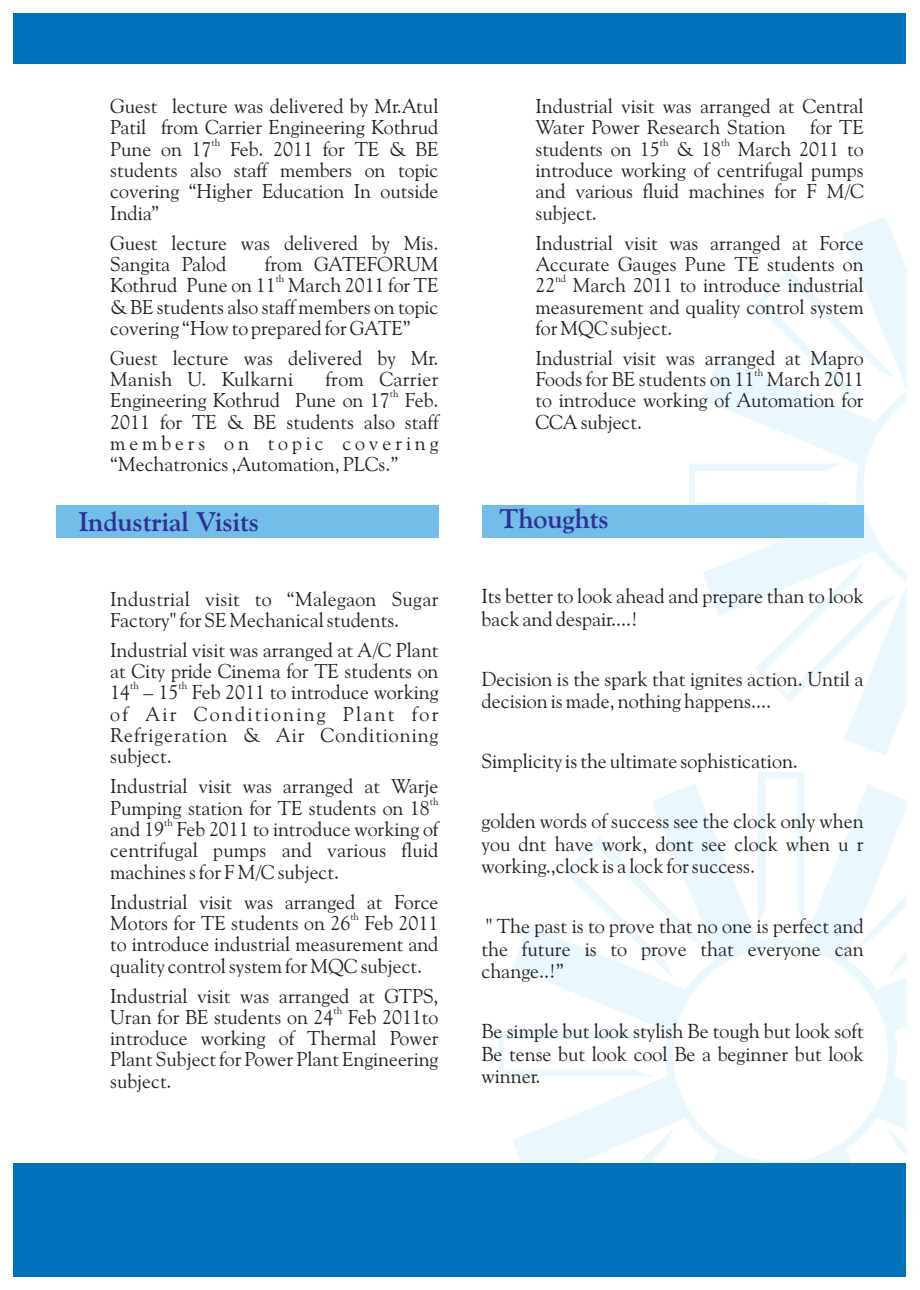
<style>
.page{position:relative;width:920px;height:1290px;background:#fff}
.page>*{position:absolute;margin:0;border:0;box-sizing:border-box;transform-origin:0 0}
.t1{font:700 27px "Goudy Old Style BT";color:#2e3092}
.t2{font:20.25px/22.5px "Goudy Old Style BT";color:#231f20;text-align:justify}
.t3{font:20.1px/21.3px "Goudy Old Style BT";color:#231f20;text-align:justify}
.t4{font:10.05px "Goudy Old Style BT";color:#231f20}
</style>
<div class="page">
<svg style="left:499px;top:772px;width:407px;height:391px"></svg>
<svg style="left:689px;top:217px;width:217px;height:538px"></svg>
<div style="left:14px;top:14px;width:892px;height:50px;background:#0072bc"></div>
<div style="left:482px;top:505px;width:382px;height:32px;background:#73bde9"></div>
<div style="left:14px;top:1163px;width:892px;height:113px;background:#0072bc"></div>
<div style="left:56px;top:505px;width:382px;height:32px;background:#73bde9"></div>
<p class="t3" style="left:110px;top:97px;width:330px">Guest lecture was delivered by Mr.Atul</p>
<p class="t3" style="left:110px;top:119px;width:330px">Patil from Carrier Engineering Kothrud</p>
<p class="t4" style="left:212px;top:138px;width:10px">th</p>
<p class="t3" style="left:110px;top:140px;width:330px">Pune on 17 Feb. 2011 for TE &amp; BE students also staff members on topic covering “Higher Education In outside India”</p>
<p class="t3" style="left:110px;top:234px;width:330px">Guest lecture was delivered by Mis.<br>Sangita Palod</p>
<p class="t3" style="left:265px;top:255px;width:175px">from GATEFORUM</p>
<p class="t4" style="left:276px;top:275px;width:10px">th</p>
<p class="t3" style="left:110px;top:276px;width:330px">Kothrud Pune on 11 March 2011 for TE &amp; BE students also staff members on topic covering “How to prepared for GATE”</p>
<p class="t3" style="left:110px;top:349px;width:330px">Guest lecture was delivered by Mr.<br>Manish U. Kulkarni</p>
<p class="t3" style="left:325px;top:370px;width:115px">from Carrier</p>
<p class="t4" style="left:390px;top:390px;width:10px">th</p>
<p class="t3" style="left:110px;top:392px;width:330px">Engineering Kothrud Pune on 17 Feb.<br>2011 for TE &amp; BE students also staff members on topic covering “Mechatronics ,Automation, PLCs.”</p>
<h1 class="t1" style="left:79px;top:510px;width:182px">Industrial Visits</h1>
<p class="t3" style="left:110px;top:590px;width:330px">Industrial visit to “Malegaon Sugar<br>Factory" for SE Mechanical students.</p>
<p class="t3" style="left:110px;top:641px;width:330px">Industrial visit was arranged at A/C Plant at City pride Cinema for TE students on</p>
<p class="t4" style="left:130px;top:682px;width:10px">th</p>
<p class="t4" style="left:178px;top:682px;width:10px">th</p>
<p class="t3" style="left:110px;top:684px;width:330px">14 – 15 Feb 2011 to introduce working of Air Conditioning Plant for Refrigeration &amp; Air Conditioning subject.</p>
<p class="t3" style="left:110px;top:777px;width:330px">Industrial visit was arranged at Warje</p>
<p class="t4" style="left:430px;top:797px;width:10px">th</p>
<p class="t3" style="left:110px;top:799px;width:321px">Pumping station for TE students on 18</p>
<p class="t4" style="left:164px;top:818px;width:10px">th</p>
<p class="t3" style="left:110px;top:820px;width:330px">and 19 Feb 2011 to introduce working of centrifugal pumps and various fluid machines s for F M/C subject.</p>
<p class="t3" style="left:110px;top:893px;width:330px">Industrial visit was arranged at Force</p>
<p class="t4" style="left:350px;top:912px;width:10px">th</p>
<p class="t3" style="left:110px;top:914px;width:330px">Motors for TE students on 26 Feb 2011 to introduce industrial measurement and quality control system for MQC subject.</p>
<p class="t3" style="left:110px;top:987px;width:330px">Industrial visit was arranged at GTPS,</p>
<p class="t4" style="left:333px;top:1006px;width:10px">th</p>
<p class="t3" style="left:110px;top:1008px;width:330px">Uran for BE students on 24 Feb 2011to introduce working of Thermal Power Plant Subject for Power Plant Engineering subject.</p>
<p class="t3" style="left:535px;top:97px;width:330px">Industrial visit was arranged at Central<br>Water Power Research Station for TE</p>
<p class="t4" style="left:660px;top:138px;width:10px">th</p>
<p class="t4" style="left:721px;top:138px;width:10px">th</p>
<p class="t3" style="left:535px;top:140px;width:330px">students on 15 &amp; 18 March 2011 to introduce working of centrifugal pumps and various fluid machines for F M/C subject.</p>
<p class="t3" style="left:535px;top:234px;width:330px">Industrial visit was arranged at Force<br>Accurate Gauges Pune TE students on</p>
<p class="t4" style="left:555px;top:275px;width:12px">nd</p>
<p class="t3" style="left:535px;top:276px;width:330px">22 March 2011 to introduce industrial measurement and quality control system for MQC subject.</p>
<p class="t3" style="left:535px;top:349px;width:330px">Industrial visit was arranged at Mapro</p>
<p class="t4" style="left:754px;top:368px;width:10px">th</p>
<p class="t3" style="left:535px;top:370px;width:330px">Foods for BE students on 11 March 2011 to introduce working of Automation for CCA subject.</p>
<h1 class="t1" style="left:500px;top:508px;width:111px">Thoughts</h1>
<p class="t2" style="left:481px;top:586px;width:384px">Its better to look ahead and prepare than to look back and despair....!</p>
<p class="t2" style="left:481px;top:669px;width:384px">Decision is the spark that ignites action. Until a decision is made, nothing happens....</p>
<p class="t2" style="left:481px;top:751px;width:318px">Simplicity is the ultimate sophistication.</p>
<p class="t2" style="left:481px;top:811px;width:384px">golden words of success see the clock only when you dnt have work, dont see clock when u r working.,clock is a lock for success.</p>
<p class="t2" style="left:481px;top:916px;width:384px">" The past is to prove that no one is perfect and the future is to prove that everyone can change..!”</p>
<p class="t2" style="left:481px;top:1021px;width:384px">Be simple but look stylish Be tough but look soft Be tense but look cool Be a beginner but look winner.</p>
</div>
